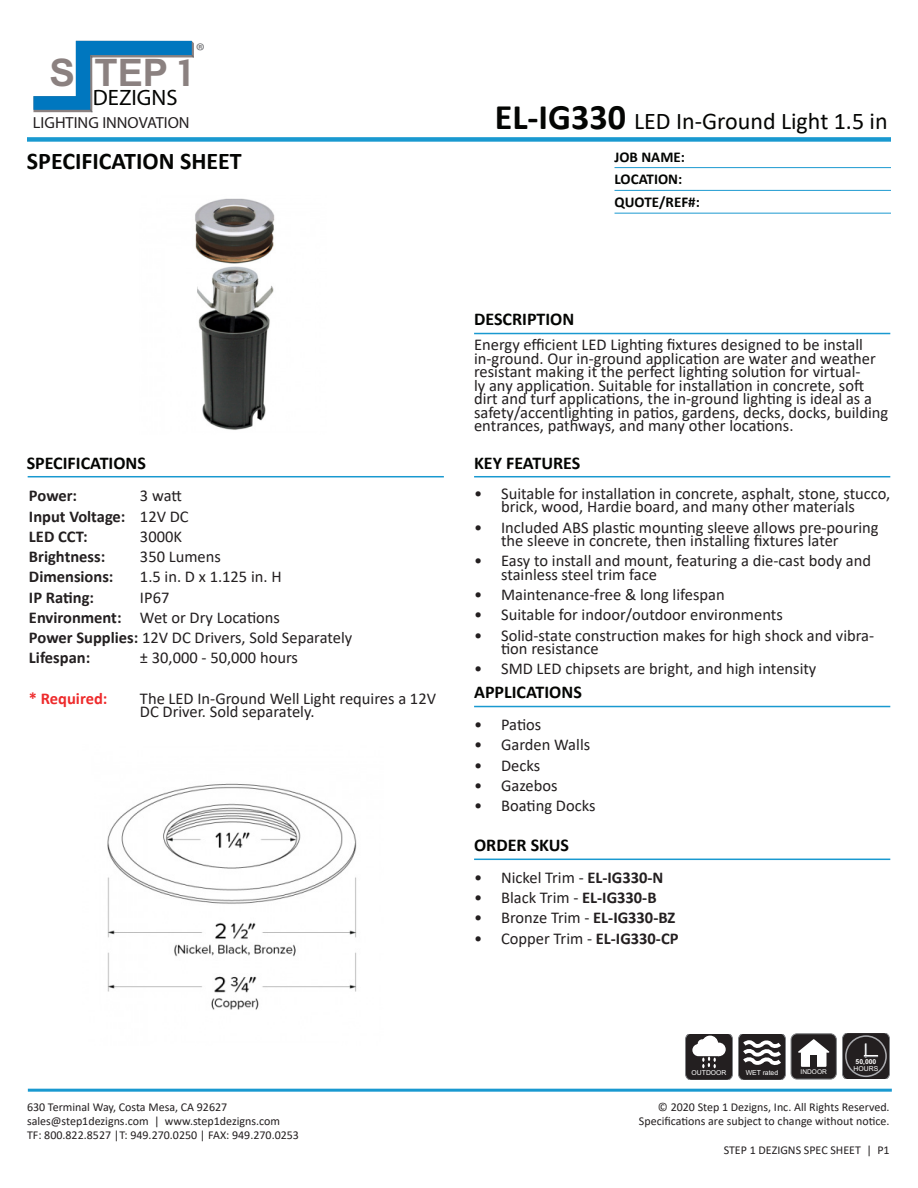
<style>
.page{position:relative;width:918px;height:1188px;background:#fff}
.page>*{position:absolute;margin:0;border:0;box-sizing:border-box;transform-origin:0 0}
.t1{font:700 37.95px "Arial";color:#8b8180}
.t2{font:24px "Calibri";color:#040503}
.t3{font:700 24px "Calibri";color:#040503}
.t4{font:22.35px "Avenir Next";color:#040503}
.t5{font:21.45px "Avenir Next";color:#6c6d70}
.t6{font:700 18px "Calibri";color:#040503}
.t7{font:16.5px/13.5px "Calibri";color:#231f20}
.t8{font:700 16.5px "Calibri";color:#231f20}
.t9{font:700 16.5px "Calibri";color:#ee2a2b}
.t10{font:16.05px "Avenir Next";color:#231f20}
.t11{font:700 15px "Calibri";color:#040503}
.t12{font:12px "Calibri";color:#231f20}
.t13{font:6.9px "Arial";color:#fff}
.t14{font:700 6.9px/7.2px "Arial";color:#fff}
.t15{font:6.6px "Arial";color:#fff}
.s1{font-family:"COUTURE"}
.s2{font-weight:700;font-size:36px}
.s3{font-weight:400}
.s4{font-weight:700}
</style>
<div class="page">
<img style="left:195px;top:198px;width:80px;height:232px">
<svg style="left:685px;top:1034px;width:101px;height:45px"></svg>
<svg style="left:842px;top:1034px;width:48px;height:45px;background:#393537"></svg>
<div style="left:791px;top:1034px;width:45px;height:45px;background:#231f20;border-radius:6px"></div>
<div style="left:791px;top:1034px;width:46px;height:45px;border:1px solid #808285;border-radius:6px"></div>
<svg style="left:798px;top:1039px;width:32px;height:14px"></svg>
<div style="left:801px;top:1052px;width:26px;height:15px;background:#fff"></div>
<div style="left:811px;top:1055px;width:6px;height:12px;background:#231f20"></div>
<svg style="left:33px;top:41px;width:161px;height:72px"></svg>
<hr style="left:28px;top:1089px;width:864px;height:3px;background:#1999d0">
<div style="left:27px;top:137px;width:864px;height:5px;background:#1999d0"></div>
<hr style="left:28px;top:476px;width:416px;height:1px;background:#1999d0">
<hr style="left:615px;top:167px;width:276px;height:1px;background:#1c99d0">
<hr style="left:615px;top:190px;width:276px;height:1px;background:#1c99d0">
<hr style="left:615px;top:213px;width:276px;height:1px;background:#1c99d0">
<hr style="left:474px;top:706px;width:416px;height:1px;background:#1999d0">
<hr style="left:474px;top:476px;width:416px;height:1px;background:#1999d0">
<hr style="left:474px;top:333px;width:416px;height:1px;background:#1999d0">
<hr style="left:474px;top:859px;width:416px;height:1px;background:#1999d0">
<img style="left:107px;top:783px;width:250px;height:227px">
<p class="t1" style="left:50px;top:46px;width:142px">S TEP <span class="s1">1</span></p>
<p class="t4" style="left:93px;top:84px;width:86px">DEZIGNS</p>
<p class="t10" style="left:33px;top:113px;width:158px">LIGHTING INNOVATION</p>
<p class="t5" style="left:196px;top:38px;width:11px">®</p>
<p class="t3" style="left:27px;top:144px;width:216px">SPECIFICATION SHEET</p>
<p class="t2" style="left:495px;top:105px;width:394px"><span class="s2">EL-IG330</span> LED In-Ground Light 1.5 in</p>
<p class="t11" style="left:615px;top:146px;width:72px">JOB NAME:</p>
<p class="t11" style="left:615px;top:169px;width:69px">LOCATION:</p>
<p class="t11" style="left:615px;top:192px;width:87px">QUOTE/REF#:</p>
<p class="t6" style="left:27px;top:450px;width:121px">SPECIFICATIONS</p>
<p class="t8" style="left:29px;top:484px;width:50px">Power:</p>
<p class="t7" style="left:140px;top:489px;width:43px">3 watt</p>
<p class="t8" style="left:29px;top:505px;width:161px">Input Voltage: <span class="s3">12V DC</span></p>
<p class="t8" style="left:29px;top:525px;width:60px">LED CCT:</p>
<p class="t7" style="left:140px;top:529px;width:44px">3000K</p>
<p class="t8" style="left:29px;top:545px;width:78px">Brightness:</p>
<p class="t7" style="left:140px;top:550px;width:82px">350 Lumens</p>
<p class="t8" style="left:29px;top:565px;width:86px">Dimensions:</p>
<p class="t7" style="left:140px;top:570px;width:143px">1.5 in. D x 1.125 in. H</p>
<p class="t8" style="left:29px;top:586px;width:67px">IP Rating:</p>
<p class="t7" style="left:140px;top:590px;width:31px">IP67</p>
<p class="t7" style="left:29px;top:610px;width:253px"><span class="s4">Environment:</span> Wet or Dry Locations</p>
<p class="t7" style="left:29px;top:631px;width:325px"><span class="s4">Power Supplies:</span> 12V DC Drivers, Sold Separately</p>
<p class="t8" style="left:29px;top:646px;width:63px">Lifespan:</p>
<p class="t7" style="left:140px;top:651px;width:160px">± 30,000 - 50,000 hours</p>
<p class="t9" style="left:29px;top:687px;width:80px">* Required:</p>
<p class="t7" style="left:140px;top:691px;width:298px">The LED In-Ground Well Light requires a 12V<br>DC Driver. Sold separately.</p>
<p class="t6" style="left:474px;top:307px;width:102px">DESCRIPTION</p>
<p class="t7" style="left:474px;top:338px;width:416px">Energy efficient LED Lighting fixtures designed to be install in-ground. Our in-ground application are water and weather resistant making it the perfect lighting solution for virtual-<br>ly any application. Suitable for installation in concrete, soft dirt and turf applications, the in-ground lighting is ideal as a safety/accentlighting in patios, gardens, decks, docks, building entrances, pathways, and many other locations.</p>
<p class="t6" style="left:474px;top:450px;width:108px">KEY FEATURES</p>
<p class="t7" style="left:474px;top:486px;width:418px;text-align:center">• Suitable for installation in concrete, asphalt, stone, stucco, brick, wood, Hardie board, and many other materials</p>
<p class="t7" style="left:501px;top:520px;width:379px;text-indent:-27px">• Included ABS plastic mounting sleeve allows pre-pouring the sleeve in concrete, then installing fixtures later</p>
<p class="t7" style="left:501px;top:554px;width:372px;text-indent:-27px">• Easy to install and mount, featuring a die-cast body and stainless steel trim face</p>
<p class="t7" style="left:474px;top:587px;width:252px">• Maintenance-free &amp; long lifespan</p>
<p class="t7" style="left:474px;top:608px;width:310px">• Suitable for indoor/outdoor environments</p>
<p class="t7" style="left:501px;top:628px;width:375px;text-indent:-27px">• Solid-state construction makes for high shock and vibra&shy;tion resistance</p>
<p class="t7" style="left:474px;top:662px;width:344px">• SMD LED chipsets are bright, and high intensity</p>
<p class="t6" style="left:474px;top:680px;width:109px">APPLICATIONS</p>
<p class="t7" style="left:474px;top:717px;width:69px">• Patios</p>
<p class="t7" style="left:474px;top:738px;width:118px">• Garden Walls</p>
<p class="t7" style="left:474px;top:758px;width:68px">• Decks</p>
<p class="t7" style="left:474px;top:778px;width:85px">• Gazebos</p>
<p class="t7" style="left:474px;top:798px;width:123px">• Boating Docks</p>
<p class="t6" style="left:474px;top:833px;width:97px">ORDER SKUS</p>
<p class="t7" style="left:474px;top:870px;width:191px">• Nickel Trim - <span class="s4">EL-IG330-N</span></p>
<p class="t7" style="left:474px;top:890px;width:184px">• Black Trim - <span class="s4">EL-IG330-B</span></p>
<p class="t7" style="left:474px;top:911px;width:203px">• Bronze Trim - <span class="s4">EL-IG330-BZ</span></p>
<p class="t7" style="left:474px;top:931px;width:206px">• Copper Trim - <span class="s4">EL-IG330-CP</span></p>
<p class="t12" style="left:27px;top:1098px;width:202px">630 Terminal Way, Costa Mesa, CA 92627</p>
<p class="t12" style="left:27px;top:1113px;width:255px">sales@step1dezigns.com | www.step1dezigns.com</p>
<p class="t12" style="left:27px;top:1127px;width:274px">TF: 800.822.8527 |T: 949.270.0250 | FAX: 949.270.0253</p>
<p class="t13" style="left:692px;top:1068px;width:36px">OUTDOOR</p>
<p class="t13" style="left:746px;top:1068px;width:34px">WET rated</p>
<p class="t15" style="left:801px;top:1068px;width:28px">INDOOR</p>
<p class="t14" style="left:854px;top:1058px;width:26px">50,000<br><span class="s3">HOURS</span></p>
<p class="t12" style="left:658px;top:1098px;width:233px">© 2020 Step 1 Dezigns, Inc. All Rights Reserved.</p>
<p class="t12" style="left:639px;top:1113px;width:252px">Specifications are subject to change without notice.</p>
<p class="t12" style="left:724px;top:1141px;width:167px">STEP 1 DEZIGNS SPEC SHEET | P1</p>
</div>
